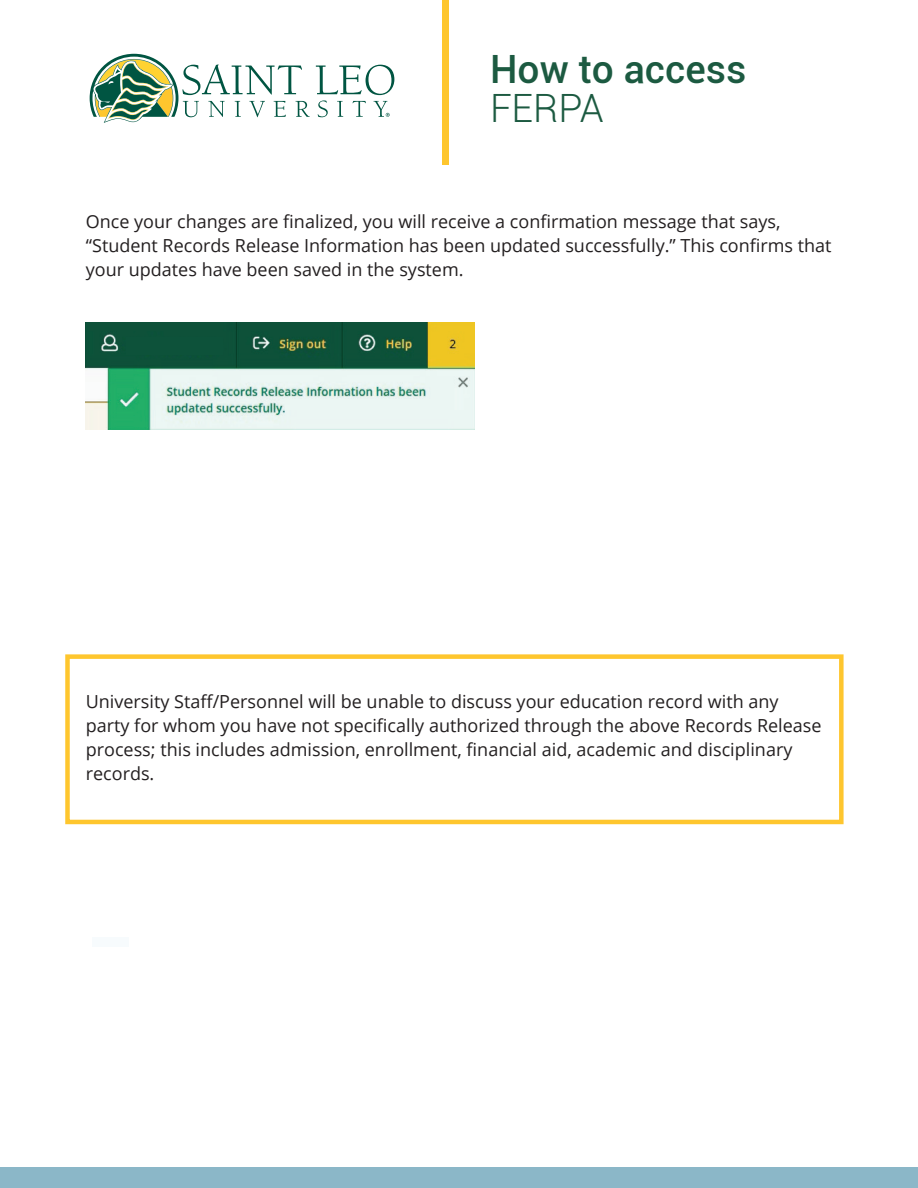
<style>
.page{position:relative;width:918px;height:1188px;background:#fff}
.page>*{position:absolute;margin:0;border:0;box-sizing:border-box;transform-origin:0 0}
.t1{font:500 39px "Roboto";color:#1c5a41}
.t2{font:300 39px "Roboto";color:#1c5a41}
.t3{font:18px/24px "Open Sans";color:#231f20}
</style>
<div class="page">
<div style="left:442px;top:0;width:6px;height:164px;background:#fec62e"></div>
<svg style="left:316px;top:65px;width:78px;height:52px"></svg>
<svg style="left:90px;top:54px;width:220px;height:69px"></svg>
<div style="left:0;top:1167px;width:918px;height:21px;background:#8bb7c8"></div>
<div style="left:93px;top:937px;width:36px;height:10px;background:#f7fbfd"></div>
<img style="left:86px;top:322px;width:388px;height:107px">
<div style="left:126px;top:337px;width:97px;height:17px;background:#0d523a"></div>
<div style="left:65px;top:654px;width:779px;height:170px;border:4px solid #fec62e"></div>
<h1 class="t1" style="left:490px;top:42px;width:258px">How to access</h1>
<h1 class="t2" style="left:490px;top:81px;width:115px">FERPA</h1>
<p class="t3" style="left:86px;top:209px;width:747px">Once your changes are finalized, you will receive a confirmation message that says, “Student Records Release Information has been updated successfully.” This confirms that your updates have been saved in the system.</p>
<p class="t3" style="left:86px;top:689px;width:737px">University Staff/Personnel will be unable to discuss your education record with any party for whom you have not specifically authorized through the above Records Release process; this includes admission, enrollment, financial aid, academic and disciplinary records.</p>
</div>
